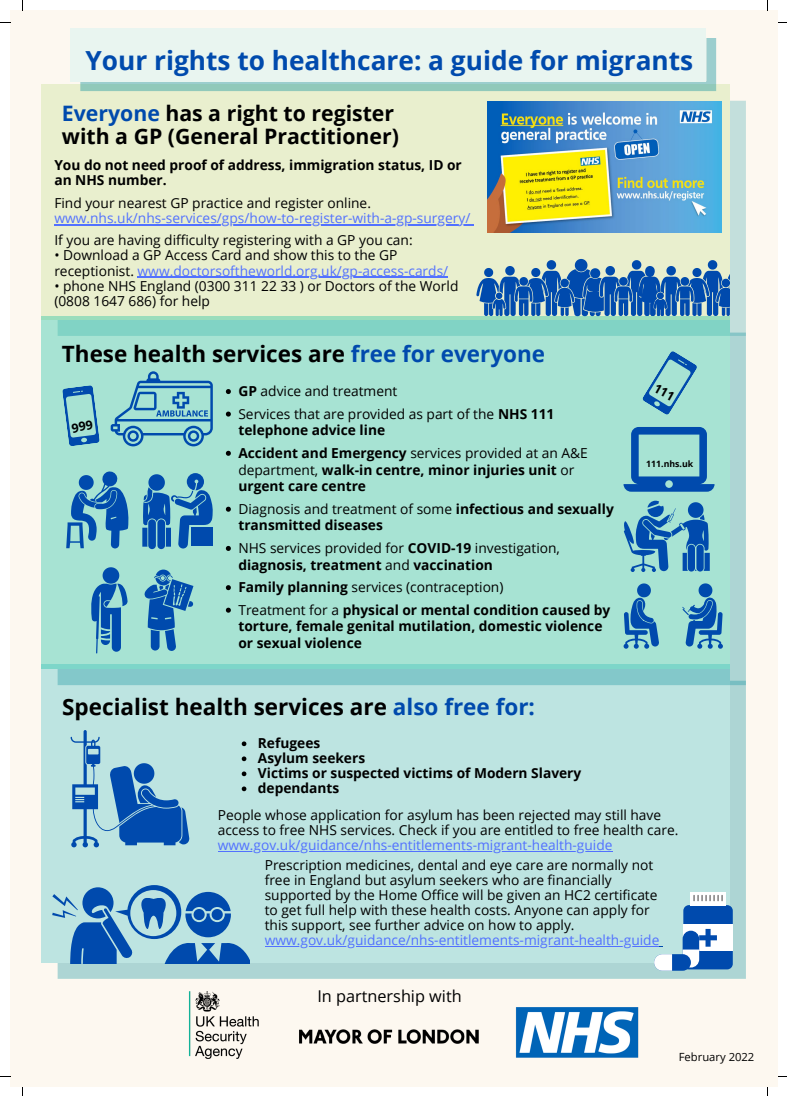
<style>
.page{position:relative;width:787px;height:1096px;background:#fff}
.page>*{position:absolute;margin:0;border:0;box-sizing:border-box;transform-origin:0 0}
.t1{font:700 26.25px "Open Sans";color:#004aad}
.t2{font:700 22.5px "Open Sans";color:#000}
.t3{font:700 21.25px/22.5px "Open Sans";color:#000}
.t4{font:16.25px "Open Sans";color:#000}
.t5{font:13.75px/15px "Open Sans";color:#000}
.t6{font:700 13.75px/16.6px "Open Sans";color:#000}
.t7{font:13.75px/15.1px "Open Sans";color:#5271ff}
.t8{font:11.25px "Open Sans";color:#000}
.t9{font:700 8.75px "Open Sans";color:#000}
.s1{color:#004aad}
.s2{color:#000}
.s3{color:#5271ff}
.s4{font-weight:700}
.s5{font-weight:400}
</style>
<div class="page">
<div style="left:10px;top:10px;width:768px;height:1076px;background:#fdf8f0"></div>
<div style="left:729px;top:101px;width:17px;height:231px;background:#c3dfdc"></div>
<div style="left:41px;top:84px;width:688px;height:235px;background:#e9efce"></div>
<div style="left:58px;top:685px;width:688px;height:293px;background:#add5d4"></div>
<div style="left:41px;top:664px;width:688px;height:298px;background:#bde4e1"></div>
<svg style="left:58px;top:332px;width:688px;height:353px;fill:#83c8ca"></svg>
<svg style="left:41px;top:316px;width:688px;height:352px;fill:#a7e3d3"></svg>
<img style="left:488px;top:101px;width:233px;height:132px">
<svg style="left:90px;top:567px;width:38px;height:86px"></svg>
<svg style="left:71px;top:730px;width:119px;height:117px"></svg>
<svg style="left:623px;top:582px;width:36px;height:66px"></svg>
<svg style="left:682px;top:583px;width:41px;height:65px"></svg>
<svg style="left:624px;top:500px;width:86px;height:72px"></svg>
<svg style="left:66px;top:470px;width:64px;height:78px"></svg>
<div style="left:683px;top:905px;width:50px;height:64px;background:#004aad;border-radius:6px"></div>
<div style="left:690px;top:891px;width:36px;height:14px;background:#fff"></div>
<svg style="left:693px;top:895px;width:30px;height:5px"></svg>
<div style="left:683px;top:923px;width:50px;height:27px;background:#fff"></div>
<svg style="left:683px;top:928px;width:34px;height:39px"></svg>
<div style="left:654px;top:954px;width:37px;height:16px;background:#004aad;border-radius:8px"></div>
<svg style="left:654px;top:954px;width:18px;height:16px"></svg>
<svg style="left:52px;top:885px;width:197px;height:78px"></svg>
<svg style="left:623px;top:427px;width:91px;height:64px"></svg>
<svg style="left:142px;top:473px;width:71px;height:75px"></svg>
<svg style="left:144px;top:569px;width:49px;height:82px"></svg>
<svg style="left:80px;top:38px;width:636px;height:53px"></svg>
<div style="left:71px;top:28px;width:635px;height:53px;background:#e9f5f0"></div>
<svg style="left:111px;top:371px;width:102px;height:75px"></svg>
<img style="left:299px;top:1029px;width:180px;height:15px">
<img style="left:516px;top:1007px;width:123px;height:50px">
<svg style="left:476px;top:259px;width:253px;height:57px"></svg>
<img style="left:178px;top:978px;width:92px;height:81px">
<svg style="left:226px;top:389px;width:5px;height:5px"></svg>
<svg style="left:226px;top:411px;width:5px;height:5px"></svg>
<svg style="left:226px;top:451px;width:5px;height:5px"></svg>
<svg style="left:226px;top:506px;width:5px;height:5px"></svg>
<svg style="left:226px;top:546px;width:5px;height:5px"></svg>
<svg style="left:226px;top:585px;width:5px;height:5px"></svg>
<svg style="left:226px;top:607px;width:5px;height:5px"></svg>
<hr style="left:54px;top:224px;width:416px;height:1px;background:#5271ff">
<hr style="left:138px;top:276px;width:310px;height:2px;background:#5271ff">
<svg style="left:242px;top:741px;width:4px;height:5px"></svg>
<svg style="left:242px;top:756px;width:4px;height:5px"></svg>
<svg style="left:242px;top:771px;width:4px;height:5px"></svg>
<svg style="left:242px;top:786px;width:4px;height:5px"></svg>
<hr style="left:218px;top:850px;width:394px;height:1px;background:#5271ff">
<hr style="left:265px;top:945px;width:394px;height:1px;background:#5271ff">
<svg style="left:62px;top:385px;width:38px;height:61px"></svg>
<svg style="left:641px;top:350px;width:57px;height:66px"></svg>
<p class="t1" style="left:85px;top:42px;width:609px">Your rights to healthcare: a guide for migrants</p>
<p class="t3" style="left:62px;top:102px;width:338px"><span class="s1">Everyone</span> has a right to register with a GP (General Practitioner)</p>
<p class="t6" style="left:54px;top:157px;width:409px;line-height:15.1px">You do not need proof of address, immigration status, ID or an NHS number.</p>
<p class="t7" style="left:54px;top:195px;width:418px"><span class="s2">Find your nearest GP practice and register online. </span>www.nhs.uk/nhs-services/gps/how-to-register-with-a-gp-surgery/</p>
<p class="t5" style="left:54px;top:232px;width:360px">If you are having difficulty registering with a GP you can:</p>
<p class="t5" style="left:54px;top:247px;width:395px">• Download a GP Access Card and show this to the GP receptionist. <span class="s3">www.doctorsoftheworld.org.uk/gp-access-cards/</span></p>
<p class="t5" style="left:54px;top:278px;width:406px">• phone NHS England (0300 311 22 33 ) or Doctors of the World (0808 1647 686) for help</p>
<p class="t2" style="left:62px;top:338px;width:485px">These health services are <span class="s1">free for everyone</span></p>
<p class="t5" style="left:238px;top:383px;width:160px"><span class="s4">GP</span> advice and treatment</p>
<p class="t5" style="left:238px;top:405px;width:317px;line-height:16.6px">Services that are provided as part of the <span class="s4">NHS 111 telephone advice line</span></p>
<p class="t6" style="left:238px;top:444px;width:351px">Accident and Emergency <span class="s5">services provided at an A&amp;E department,</span> walk-in centre, minor injuries unit <span class="s5">or </span>urgent care centre</p>
<p class="t6" style="left:238px;top:500px;width:377px"><span class="s5">Diagnosis and treatment of some</span> infectious and sexually transmitted diseases</p>
<p class="t5" style="left:238px;top:539px;width:323px;line-height:16.6px">NHS services provided for <span class="s4">COVID-19</span> investigation, <span class="s4">diagnosis, treatment</span> and <span class="s4">vaccination</span></p>
<p class="t5" style="left:238px;top:579px;width:267px"><span class="s4">Family planning</span> services (contraception)</p>
<p class="t6" style="left:238px;top:601px;width:373px"><span class="s5">Treatment for a</span> physical or mental condition caused by torture, female genital mutilation, domestic violence or sexual violence</p>
<p class="t9" style="left:646px;top:458px;width:49px">111.nhs.uk</p>
<p class="t2" style="left:62px;top:691px;width:474px">Specialist health services are <span class="s1">also free for:</span></p>
<p class="t6" style="left:258px;top:734px;width:64px">Refugees</p>
<p class="t6" style="left:258px;top:749px;width:109px">Asylum seekers</p>
<p class="t6" style="left:258px;top:764px;width:325px">Victims or suspected victims of Modern Slavery</p>
<p class="t6" style="left:258px;top:779px;width:83px">dependants</p>
<p class="t5" style="left:218px;top:806px;width:462px">People whose application for asylum has been rejected may still have access to free NHS services. Check if you are entitled to free health care.</p>
<p class="t7" style="left:218px;top:836px;width:396px">www.gov.uk/guidance/nhs-entitlements-migrant-health-guide</p>
<p class="t5" style="left:265px;top:857px;width:394px">Prescription medicines, dental and eye care are normally not free in England but asylum seekers who are financially supported by the Home Office will be given an HC2 certificate to get full help with these health costs. Anyone can apply for this support, see further advice on how to apply.</p>
<p class="t7" style="left:265px;top:932px;width:396px">www.gov.uk/guidance/nhs-entitlements-migrant-health-guide</p>
<p class="t4" style="left:317px;top:984px;width:146px">In partnership with</p>
<p class="t8" style="left:679px;top:1048px;width:77px">February 2022</p>
</div>
